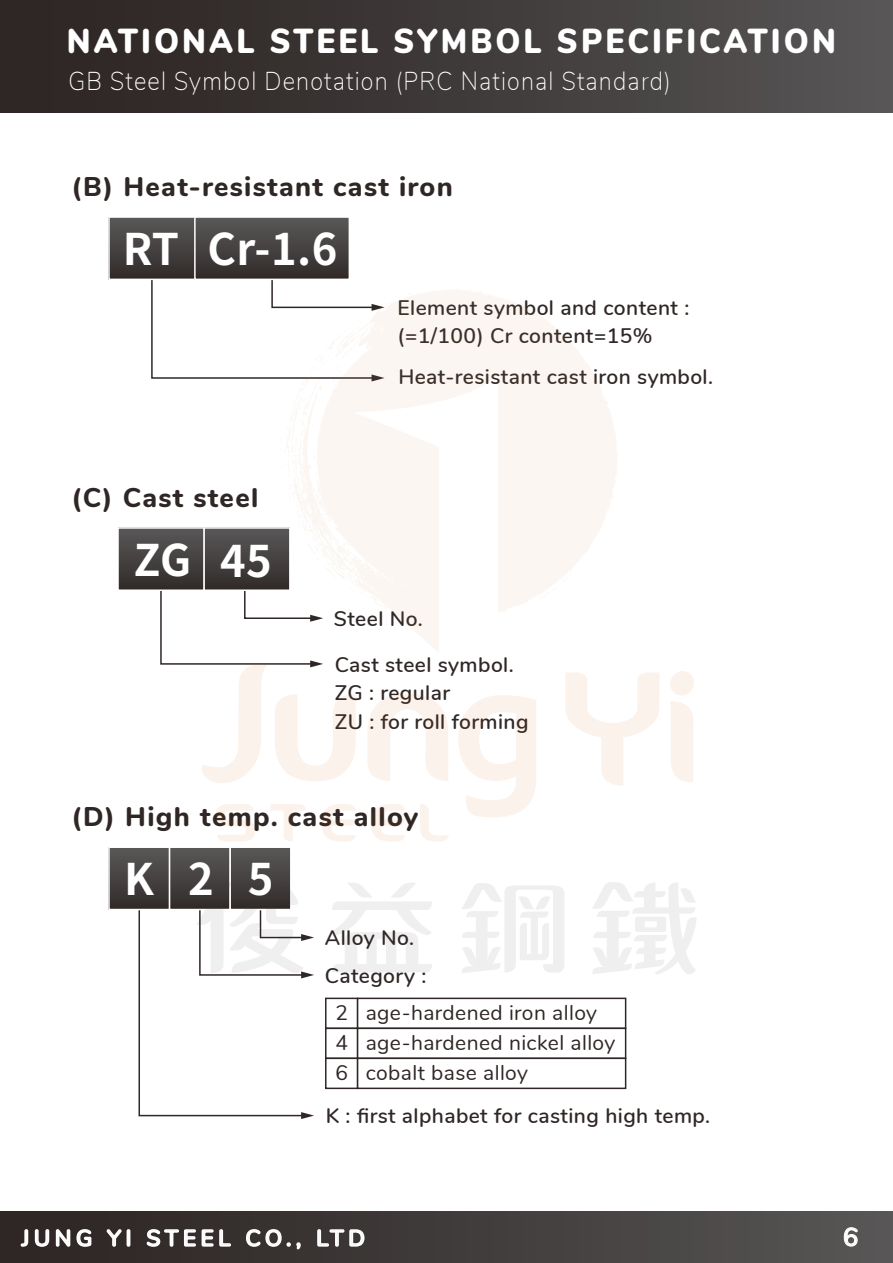
<style>
.page{position:relative;width:893px;height:1263px;background:#fff}
.page>*{position:absolute;margin:0;border:0;box-sizing:border-box;transform-origin:0 0}
.t1{font:700 43.5px "Gen Shin Gothic";color:#fff}
.t2{font:900 34.65px "Nunito";letter-spacing:.1em;color:#fff;scale:.91 1}
.t3{font:800 27px "Nunito";letter-spacing:.05em;color:#2f2725}
.t4{font:200 25.8px "Nunito";letter-spacing:.05em;color:#fff;scale:.91 1}
.t5{font:600 25.5px "Nunito";color:#fff}
.t6{font:600 22.5px "Nunito";letter-spacing:.2em;color:#fff}
.t7{font:600 21px/28.5px "Nunito";letter-spacing:.02em;color:#2f2725}
.t8{font:21px/30px "Nunito";letter-spacing:.02em;color:#2f2725}
</style>
<div class="page">
<div style="left:204px;top:528px;width:86px;height:62px;background:linear-gradient(to bottom,#595858,#312b29)"></div>
<div style="left:203px;top:527px;width:88px;height:64px;border:2px solid #fff"></div>
<div style="left:109px;top:217px;width:86px;height:62px;background:linear-gradient(to bottom,#5a5859,#312b29)"></div>
<div style="left:108px;top:216px;width:88px;height:64px;border:2px solid #fff"></div>
<svg style="left:150px;top:276px;width:130px;height:103px"></svg>
<div style="left:195px;top:217px;width:154px;height:62px;background:linear-gradient(to bottom,#5a5859,#312b29)"></div>
<div style="left:194px;top:216px;width:156px;height:64px;border:2px solid #fff"></div>
<div style="left:118px;top:528px;width:86px;height:62px;background:linear-gradient(to bottom,#595858,#312b29)"></div>
<div style="left:117px;top:527px;width:88px;height:64px;border:2px solid #fff"></div>
<div style="left:109px;top:847px;width:61px;height:62px;background:linear-gradient(to bottom,#5a5859,#322c2a)"></div>
<div style="left:108px;top:846px;width:62px;height:64px;border:2px solid #fff"></div>
<div style="left:170px;top:847px;width:60px;height:62px;background:#4e4b4b"></div>
<div style="left:169px;top:846px;width:62px;height:64px;border:2px solid #fff"></div>
<div style="left:230px;top:847px;width:61px;height:62px;background:#4e4b4b"></div>
<div style="left:229px;top:846px;width:63px;height:64px;border:2px solid #fff"></div>
<div style="left:325px;top:997px;width:33px;height:32px;background:#fff;border:2px solid #2f2725"></div>
<div style="left:325px;top:1027px;width:33px;height:32px;background:#fff;border:2px solid #2f2725"></div>
<div style="left:325px;top:1057px;width:33px;height:32px;background:#fff;border:2px solid #2f2725"></div>
<div style="left:357px;top:997px;width:269px;height:32px;background:#fff;border:2px solid #2f2725"></div>
<div style="left:357px;top:1027px;width:269px;height:32px;background:#fff;border:2px solid #2f2725"></div>
<div style="left:357px;top:1057px;width:269px;height:32px;background:#fff;border:2px solid #2f2725"></div>
<div style="left:0;top:0;width:893px;height:112px;background:linear-gradient(to right,#2a2220,#555454)"></div>
<div style="left:0;top:1211px;width:893px;height:52px;background:linear-gradient(to right,#2b2321,#565555)"></div>
<svg style="left:20px;top:1228px;width:73px;height:20px"></svg>
<svg style="left:105px;top:1228px;width:27px;height:20px"></svg>
<svg style="left:145px;top:1228px;width:87px;height:20px;background:#716c6b"></svg>
<svg style="left:245px;top:1228px;width:56px;height:23px"></svg>
<svg style="left:316px;top:1228px;width:49px;height:20px"></svg>
<svg style="left:844px;top:1227px;width:14px;height:19px"></svg>
<svg style="left:280px;top:289px;width:337px;height:363px;fill:#fbf6f1"></svg>
<svg style="left:593px;top:882px;width:104px;height:92px"></svg>
<svg style="left:458px;top:695px;width:78px;height:122px"></svg>
<svg style="left:216px;top:804px;width:39px;height:37px"></svg>
<svg style="left:420px;top:804px;width:29px;height:37px"></svg>
<svg style="left:270px;top:804px;width:36px;height:37px"></svg>
<svg style="left:321px;top:804px;width:34px;height:37px"></svg>
<svg style="left:371px;top:804px;width:34px;height:37px"></svg>
<svg style="left:331px;top:883px;width:101px;height:89px"></svg>
<svg style="left:138px;top:882px;width:176px;height:237px"></svg>
<svg style="left:462px;top:883px;width:102px;height:90px"></svg>
<svg style="left:565px;top:673px;width:94px;height:113px"></svg>
<svg style="left:670px;top:671px;width:24px;height:111px"></svg>
<svg style="left:367px;top:694px;width:81px;height:87px"></svg>
<svg style="left:159px;top:587px;width:197px;height:196px"></svg>
<h2 class="t2" style="left:67px;top:15px;width:847px">NATIONAL STEEL SYMBOL SPECIFICATION</h2>
<p class="t4" style="left:68px;top:62px;width:663px">GB Steel Symbol Denotation (PRC National Standard)</p>
<p class="t3" style="left:72px;top:167px;width:383px">(B) Heat-resistant cast iron</p>
<h1 class="t1" style="left:123px;top:215px;width:216px">RT Cr-1.6</h1>
<p class="t7" style="left:398px;top:292px;width:293px">Element symbol and content : (=1/100) Cr content=15%</p>
<p class="t7" style="left:398px;top:362px;width:316px">Heat-resistant cast iron symbol.</p>
<p class="t3" style="left:72px;top:478px;width:188px">(C) Cast steel</p>
<h1 class="t1" style="left:134px;top:527px;width:139px">ZG 45</h1>
<p class="t7" style="left:334px;top:603px;width:90px">Steel No.</p>
<p class="t7" style="left:335px;top:649px;width:195px">Cast steel symbol.<br>ZG : regular<br>ZU : for roll forming</p>
<p class="t3" style="left:72px;top:797px;width:348px">(D) High temp. cast alloy</p>
<h1 class="t1" style="left:124px;top:846px;width:31px">K</h1>
<p class="t7" style="left:325px;top:918px;width:103px;line-height:37.5px">Alloy No.<br>Category :</p>
<h1 class="t1" style="left:188px;top:846px;width:87px">2 5</h1>
<p class="t8" style="left:335px;top:996px;width:14px;text-align:justify">2<br>4<br>6</p>
<p class="t7" style="left:326px;top:1100px;width:386px">K : first alphabet for casting high temp.</p>
<p class="t8" style="left:366px;top:996px;width:251px">age-hardened iron alloy age-hardened nickel alloy cobalt base alloy</p>
<p class="t6" style="left:22px;top:1221px;width:345px">JUNG YI STEEL CO., LTD</p>
<p class="t5" style="left:843px;top:1218px;width:17px">6</p>
</div>
